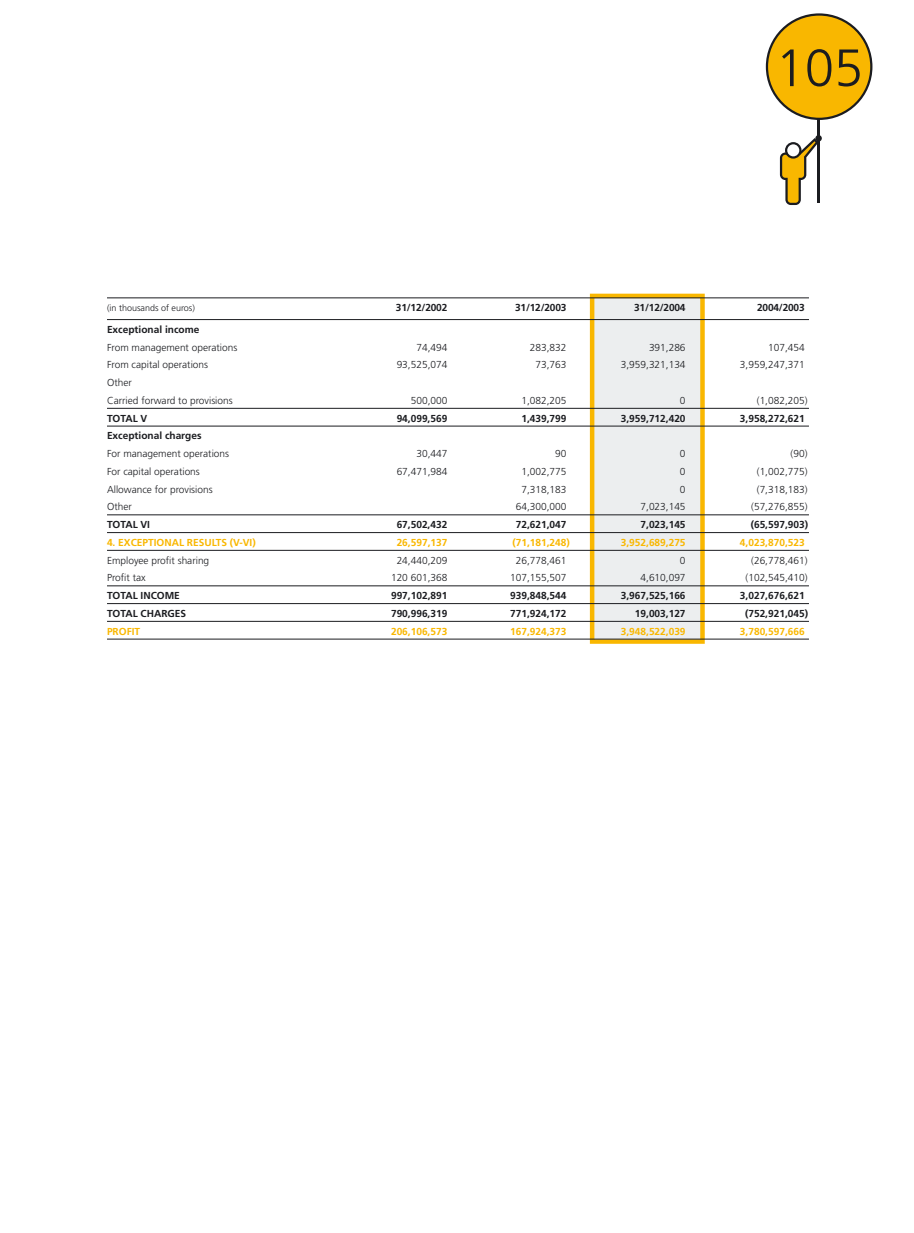
<style>
.page{position:relative;width:914px;height:1233px;background:#fff}
.page>*{position:absolute;margin:0;border:0;box-sizing:border-box;transform-origin:0 0}
.t1{font:300 52.5px "Frutiger";color:#1b1c20}
.t2{font:300 10.2px/17.7px "Frutiger";color:#1b1c20}
.t3{font:700 10.2px "Frutiger";color:#1b1c20}
.t4{font:700 10.2px "Frutiger";color:#f9b700}
.t5{font:300 9px "Frutiger";color:#1b1c20}
</style>
<div class="page">
<hr style="left:817px;top:117px;width:3px;height:86px;background:#1b1c20">
<div style="left:815px;top:135px;width:6px;height:7px;background:#1b1c20;border-radius:50%"></div>
<svg style="left:780px;top:138px;width:37px;height:67px"></svg>
<div style="left:765px;top:13px;width:107px;height:107px;background:#f9b700;border:2px solid #1b1c20;border-radius:50%"></div>
<div style="left:592px;top:296px;width:110px;height:346px;background:#eceeef"></div>
<div style="left:590px;top:294px;width:114px;height:350px;border:4px solid #f9b700"></div>
<hr style="left:107px;top:298px;width:702px;height:1px;background:#1b1c20">
<hr style="left:107px;top:319px;width:702px;height:1px;background:#1b1c20">
<hr style="left:107px;top:408px;width:702px;height:1px;background:#1b1c20">
<hr style="left:107px;top:426px;width:702px;height:1px;background:#1b1c20">
<hr style="left:107px;top:515px;width:702px;height:1px;background:#1b1c20">
<hr style="left:107px;top:532px;width:702px;height:1px;background:#1b1c20">
<hr style="left:107px;top:550px;width:702px;height:1px;background:#1b1c20">
<hr style="left:107px;top:586px;width:702px;height:1px;background:#1b1c20">
<hr style="left:107px;top:603px;width:702px;height:1px;background:#1b1c20">
<hr style="left:107px;top:621px;width:702px;height:1px;background:#1b1c20">
<hr style="left:107px;top:639px;width:702px;height:1px;background:#1b1c20">
<h1 class="t1" style="left:775px;top:47px;width:89px">105</h1>
<p class="t5" style="left:107px;top:304px;width:89px">(in thousands of euros)</p>
<p class="t3" style="left:396px;top:303px;width:53px">31/12/2002</p>
<p class="t3" style="left:515px;top:303px;width:53px">31/12/2003</p>
<p class="t3" style="left:634px;top:303px;width:53px">31/12/2004</p>
<p class="t3" style="left:757px;top:303px;width:49px">2004/2003</p>
<p class="t3" style="left:107px;top:325px;width:94px">Exceptional income</p>
<p class="t2" style="left:107px;top:339px;width:132px">From management operations</p>
<p class="t2" style="left:416px;top:339px;width:32px">74,494</p>
<p class="t2" style="left:530px;top:339px;width:38px">283,832</p>
<p class="t2" style="left:649px;top:339px;width:38px">391,286</p>
<p class="t2" style="left:768px;top:339px;width:38px">107,454</p>
<p class="t2" style="left:107px;top:357px;width:103px">From capital operations</p>
<p class="t2" style="left:396px;top:357px;width:52px">93,525,074</p>
<p class="t2" style="left:535px;top:357px;width:32px">73,763</p>
<p class="t2" style="left:621px;top:357px;width:66px">3,959,321,134</p>
<p class="t2" style="left:740px;top:357px;width:66px">3,959,247,371</p>
<p class="t2" style="left:107px;top:374px;width:127px">Other<br>Carried forward to provisions</p>
<p class="t2" style="left:411px;top:392px;width:38px">500,000</p>
<p class="t2" style="left:521px;top:392px;width:47px">1,082,205</p>
<p class="t2" style="left:680px;top:392px;width:7px">0</p>
<p class="t2" style="left:756px;top:392px;width:52px">(1,082,205)</p>
<p class="t3" style="left:107px;top:414px;width:42px">TOTAL V</p>
<p class="t3" style="left:396px;top:414px;width:52px">94,099,569</p>
<p class="t3" style="left:521px;top:414px;width:47px">1,439,799</p>
<p class="t3" style="left:621px;top:414px;width:66px">3,959,712,420</p>
<p class="t3" style="left:740px;top:414px;width:66px">3,958,272,621</p>
<p class="t3" style="left:107px;top:432px;width:96px">Exceptional charges</p>
<p class="t2" style="left:107px;top:446px;width:124px">For management operations</p>
<p class="t2" style="left:416px;top:446px;width:32px">30,447</p>
<p class="t2" style="left:555px;top:446px;width:13px">90</p>
<p class="t2" style="left:680px;top:446px;width:7px">0</p>
<p class="t2" style="left:790px;top:446px;width:18px">(90)</p>
<p class="t2" style="left:107px;top:463px;width:94px">For capital operations</p>
<p class="t2" style="left:396px;top:463px;width:52px">67,471,984</p>
<p class="t2" style="left:521px;top:463px;width:47px">1,002,775</p>
<p class="t2" style="left:680px;top:463px;width:7px">0</p>
<p class="t2" style="left:756px;top:463px;width:52px">(1,002,775)</p>
<p class="t2" style="left:107px;top:481px;width:107px">Allowance for provisions</p>
<p class="t2" style="left:521px;top:481px;width:47px">7,318,183</p>
<p class="t2" style="left:680px;top:481px;width:7px">0</p>
<p class="t2" style="left:756px;top:481px;width:52px">(7,318,183)</p>
<p class="t2" style="left:107px;top:499px;width:26px">Other</p>
<p class="t2" style="left:516px;top:499px;width:52px">64,300,000</p>
<p class="t2" style="left:640px;top:499px;width:47px">7,023,145</p>
<p class="t2" style="left:751px;top:499px;width:58px">(57,276,855)</p>
<p class="t3" style="left:107px;top:520px;width:45px">TOTAL VI</p>
<p class="t3" style="left:396px;top:520px;width:52px">67,502,432</p>
<p class="t3" style="left:516px;top:520px;width:52px">72,621,047</p>
<p class="t3" style="left:640px;top:520px;width:47px">7,023,145</p>
<p class="t3" style="left:750px;top:520px;width:59px">(65,597,903)</p>
<p class="t4" style="left:107px;top:538px;width:150px">4. EXCEPTIONAL RESULTS (V-VI)</p>
<p class="t4" style="left:396px;top:538px;width:52px">26,597,137</p>
<p class="t4" style="left:512px;top:538px;width:59px">(71,181,248)</p>
<p class="t4" style="left:621px;top:538px;width:66px">3,952,689,275</p>
<p class="t4" style="left:740px;top:538px;width:66px">4,023,870,523</p>
<p class="t2" style="left:107px;top:552px;width:104px">Employee profit sharing</p>
<p class="t2" style="left:396px;top:552px;width:52px">24,440,209</p>
<p class="t2" style="left:516px;top:552px;width:52px">26,778,461</p>
<p class="t2" style="left:680px;top:552px;width:7px">0</p>
<p class="t2" style="left:751px;top:552px;width:58px">(26,778,461)</p>
<p class="t2" style="left:107px;top:570px;width:40px">Profit tax</p>
<p class="t2" style="left:391px;top:570px;width:58px">120 601,368</p>
<p class="t2" style="left:510px;top:570px;width:58px">107,155,507</p>
<p class="t2" style="left:640px;top:570px;width:47px">4,610,097</p>
<p class="t2" style="left:745px;top:570px;width:63px">(102,545,410)</p>
<p class="t3" style="left:107px;top:591px;width:74px">TOTAL INCOME</p>
<p class="t3" style="left:391px;top:591px;width:58px">997,102,891</p>
<p class="t3" style="left:510px;top:591px;width:58px">939,848,544</p>
<p class="t3" style="left:621px;top:591px;width:66px">3,967,525,166</p>
<p class="t3" style="left:740px;top:591px;width:66px">3,027,676,621</p>
<p class="t3" style="left:107px;top:609px;width:81px">TOTAL CHARGES</p>
<p class="t3" style="left:391px;top:609px;width:58px">790,996,319</p>
<p class="t3" style="left:510px;top:609px;width:58px">771,924,172</p>
<p class="t3" style="left:635px;top:609px;width:52px">19,003,127</p>
<p class="t3" style="left:745px;top:609px;width:65px">(752,921,045)</p>
<p class="t4" style="left:107px;top:627px;width:35px">PROFIT</p>
<p class="t4" style="left:391px;top:627px;width:58px">206,106,573</p>
<p class="t4" style="left:510px;top:627px;width:58px">167,924,373</p>
<p class="t4" style="left:621px;top:627px;width:66px">3,948,522,039</p>
<p class="t4" style="left:740px;top:627px;width:66px">3,780,597,666</p>
</div>
